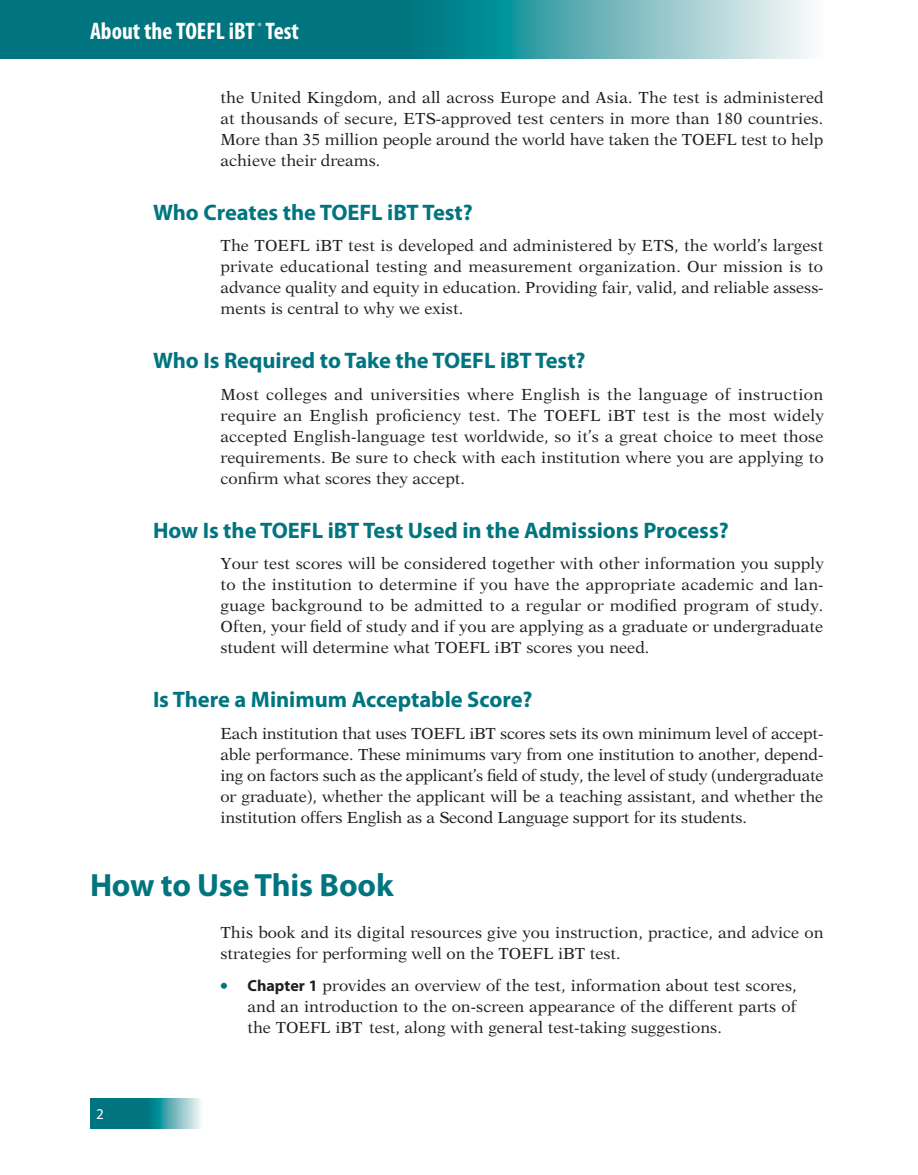
<style>
.page{position:relative;width:918px;height:1175px;background:#fff}
.page>*{position:absolute;margin:0;border:0;box-sizing:border-box;transform-origin:0 0}
.t1{font:700 32.25px "Myriad Pro";letter-spacing:-.005em;color:#007580}
.t2{font:700 condensed 24px "Myriad Pro";color:#fff}
.t3{font:700 22.5px "Myriad Pro";color:#007580}
.t4{font:16.05px/21px "New Aster";color:#231f20;text-align:justify}
.t5{font:15px "Myriad Pro";color:#fff}
.t6{font:10.5px "Myriad Pro";color:#fff}
.s1{font-family:"Bills Box Specials";font-size:10.5px;color:#007580}
.s2{font-family:"Myriad Pro";font-weight:700}
</style>
<div class="page">
<svg style="left:90px;top:1098px;width:111px;height:30px;background:#34949c"></svg>
<svg style="left:0;top:0;width:808px;height:58px;background:#34949d"></svg>
<h2 class="t2" style="left:90px;top:16px;width:215px">About the TOEFL iBT® Test</h2>
<p class="t6" style="left:257px;top:20px;width:6px">®</p>
<h2 class="t2" style="left:265px;top:16px;width:35px">Test</h2>
<p class="t4" style="left:220px;top:86px;width:605px">the United Kingdom, and all across Europe and Asia. The test is administered at thousands of secure, ETS-approved test centers in more than 180 countries.<br>More than 35 million people around the world have taken the TOEFL test to help achieve their dreams.</p>
<h3 class="t3" style="left:153px;top:197px;width:321px">Who Creates the TOEFL iBT Test?</h3>
<p class="t4" style="left:220px;top:235px;width:605px">The TOEFL iBT test is developed and administered by ETS, the world’s largest private educational testing and measurement organization. Our mission is to advance quality and equity in education. Providing fair, valid, and reliable assess&shy;ments is central to why we exist.</p>
<h3 class="t3" style="left:153px;top:346px;width:434px">Who Is Required to Take the TOEFL iBT Test?</h3>
<p class="t4" style="left:220px;top:383px;width:605px">Most colleges and universities where English is the language of instruction require an English proficiency test. The TOEFL iBT test is the most widely accepted English-language test worldwide, so it’s a great choice to meet those requirements. Be sure to check with each institution where you are applying to confirm what scores they accept.</p>
<h3 class="t3" style="left:153px;top:515px;width:577px">How Is the TOEFL iBT Test Used in the Admissions Process?</h3>
<p class="t4" style="left:220px;top:553px;width:605px">Your test scores will be considered together with other information you supply to the institution to determine if you have the appropriate academic and lan&shy;guage background to be admitted to a regular or modified program of study.<br>Often, your field of study and if you are applying as a graduate or undergraduate student will determine what TOEFL iBT scores you need.</p>
<h3 class="t3" style="left:153px;top:685px;width:381px">Is There a Minimum Acceptable Score?</h3>
<p class="t4" style="left:220px;top:722px;width:605px">Each institution that uses TOEFL iBT scores sets its own minimum level of accept&shy;able performance. These minimums vary from one institution to another, depend&shy;ing on factors such as the applicant’s field of study, the level of study (undergraduate or graduate), whether the applicant will be a teaching assistant, and whether the institution offers English as a Second Language support for its students.</p>
<h1 class="t1" style="left:90px;top:864px;width:305px">How to Use This Book</h1>
<p class="t4" style="left:220px;top:922px;width:605px">This book and its digital resources give you instruction, practice, and advice on strategies for performing well on the TOEFL iBT test.</p>
<p class="t4" style="left:248px;top:974px;width:551px;text-indent:-27px"><span class="s1">b</span> <span class="s2">Chapter 1</span> provides an overview of the test, information about test scores, and an introduction to the on-screen appearance of the different parts of the TOEFL iBT test, along with general test-taking suggestions.</p>
<p class="t5" style="left:96px;top:1104px;width:9px">2</p>
</div>
